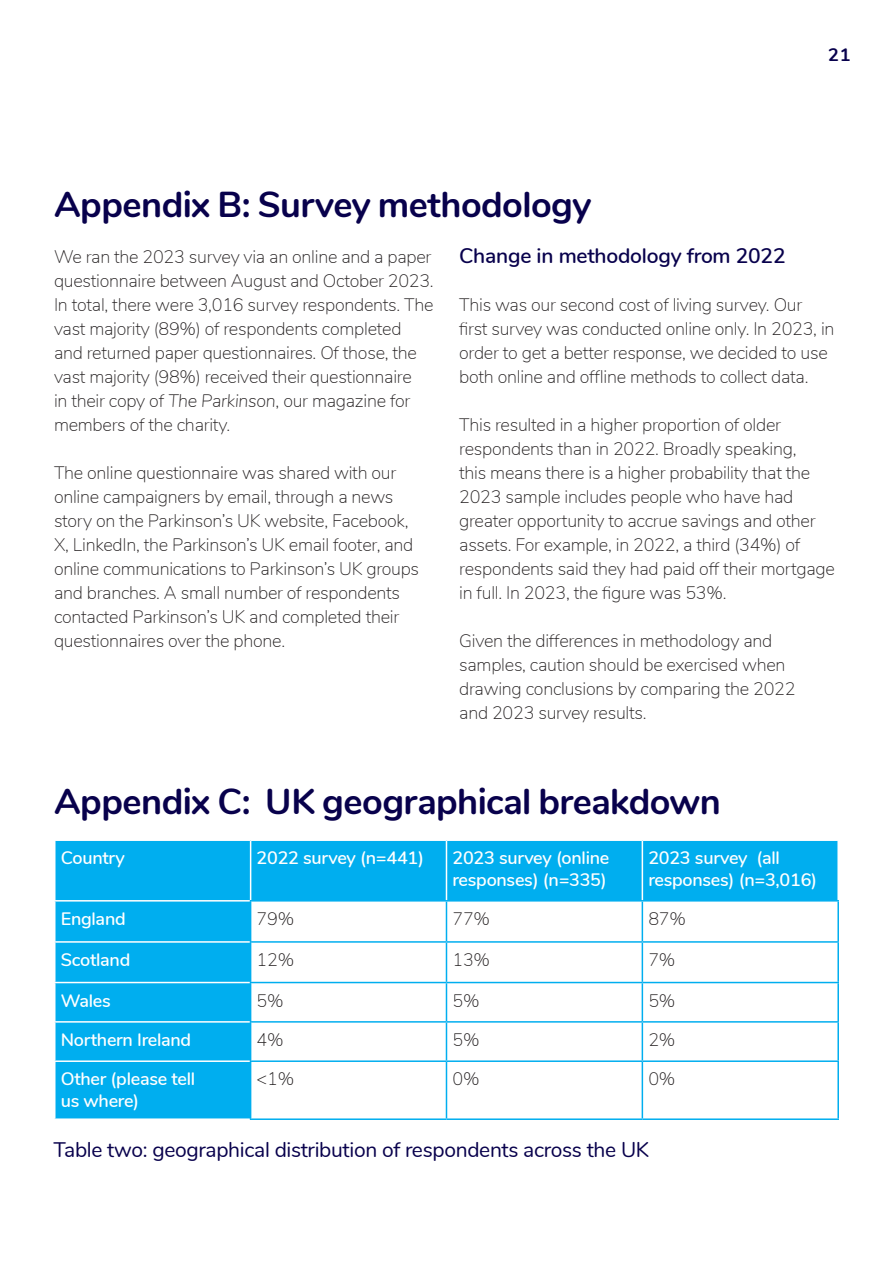
<style>
.page{position:relative;width:893px;height:1263px;background:#fff}
.page>*{position:absolute;margin:0;border:0;box-sizing:border-box;transform-origin:0 0}
.Header_1_Nunito_Regular_18pt{font:700 36px "Nunito";letter-spacing:-.015em;color:#08014c}
.Body_copy{font:21px "Nunito";letter-spacing:-.015em;color:#08014c}
.Body_Copy{font:600 21px "Nunito";letter-spacing:-.01em;color:#08014c}
.Body_copy-2{font:200 18px/24px "Nunito";letter-spacing:-.015em;color:#231f20}
.Body_copy-3{font:600 18px/21.6px "Nunito";letter-spacing:-.015em;color:#fff}
.t1{font:700 18px "Nunito";color:#08014c}
.s1{font-style:italic}
</style>
<div class="page">
<div style="left:56px;top:841px;width:781px;height:59px;background:#00aeef"></div>
<div style="left:56px;top:901px;width:194px;height:217px;background:#00aeef"></div>
<hr style="left:250px;top:841px;width:1px;height:59px;background:#fff">
<hr style="left:446px;top:841px;width:1px;height:59px;background:#fff">
<hr style="left:642px;top:841px;width:1px;height:59px;background:#fff">
<hr style="left:54px;top:1021px;width:196px;height:1px;background:#fff">
<hr style="left:54px;top:1060px;width:196px;height:2px;background:#fff">
<hr style="left:54px;top:982px;width:196px;height:1px;background:#fff">
<hr style="left:54px;top:941px;width:196px;height:2px;background:#fff">
<hr style="left:642px;top:900px;width:197px;height:1px;background:#00aeef">
<hr style="left:837px;top:901px;width:2px;height:40px;background:#00aeef">
<hr style="left:250px;top:1062px;width:1px;height:56px;background:#00aeef">
<hr style="left:250px;top:1118px;width:196px;height:2px;background:#00aeef">
<hr style="left:837px;top:1022px;width:2px;height:38px;background:#00aeef">
<hr style="left:837px;top:983px;width:2px;height:38px;background:#00aeef">
<hr style="left:250px;top:1021px;width:196px;height:1px;background:#00aeef">
<hr style="left:642px;top:1021px;width:197px;height:1px;background:#00aeef">
<hr style="left:642px;top:941px;width:197px;height:2px;background:#00aeef">
<hr style="left:837px;top:943px;width:2px;height:39px;background:#00aeef">
<hr style="left:250px;top:982px;width:196px;height:1px;background:#00aeef">
<hr style="left:642px;top:982px;width:197px;height:1px;background:#00aeef">
<hr style="left:642px;top:1060px;width:197px;height:2px;background:#00aeef">
<hr style="left:837px;top:1062px;width:2px;height:56px;background:#00aeef">
<hr style="left:642px;top:1118px;width:197px;height:2px;background:#00aeef">
<hr style="left:250px;top:943px;width:1px;height:39px;background:#00aeef">
<hr style="left:250px;top:983px;width:1px;height:38px;background:#00aeef">
<hr style="left:250px;top:1022px;width:1px;height:38px;background:#00aeef">
<hr style="left:250px;top:1060px;width:196px;height:2px;background:#00aeef">
<hr style="left:446px;top:900px;width:196px;height:1px;background:#00aeef">
<hr style="left:642px;top:901px;width:1px;height:40px;background:#00aeef">
<hr style="left:250px;top:900px;width:196px;height:1px;background:#00aeef">
<hr style="left:250px;top:901px;width:1px;height:40px;background:#00aeef">
<hr style="left:446px;top:901px;width:1px;height:40px;background:#00aeef">
<hr style="left:250px;top:941px;width:196px;height:2px;background:#00aeef">
<hr style="left:446px;top:941px;width:196px;height:2px;background:#00aeef">
<hr style="left:446px;top:943px;width:1px;height:39px;background:#00aeef">
<hr style="left:642px;top:943px;width:1px;height:39px;background:#00aeef">
<hr style="left:446px;top:982px;width:196px;height:1px;background:#00aeef">
<hr style="left:446px;top:983px;width:1px;height:38px;background:#00aeef">
<hr style="left:642px;top:983px;width:1px;height:38px;background:#00aeef">
<hr style="left:446px;top:1021px;width:196px;height:1px;background:#00aeef">
<hr style="left:446px;top:1022px;width:1px;height:38px;background:#00aeef">
<hr style="left:642px;top:1022px;width:1px;height:38px;background:#00aeef">
<hr style="left:446px;top:1060px;width:196px;height:2px;background:#00aeef">
<hr style="left:446px;top:1062px;width:1px;height:56px;background:#00aeef">
<hr style="left:642px;top:1062px;width:1px;height:56px;background:#00aeef">
<hr style="left:446px;top:1118px;width:196px;height:2px;background:#00aeef">
<p class="Header_1_Nunito_Regular_18pt" style="left:54px;top:178px;width:539px">Appendix B: Survey methodology</p>
<p class="t1" style="left:828px;top:41px;width:24px">21</p>
<p class="Body_copy-2" style="left:54px;top:244px;width:381px">We ran the 2023 survey via an online and a paper questionnaire between August and October 2023.<br>In total, there were 3,016 survey respondents. The vast majority (89%) of respondents completed and returned paper questionnaires. Of those, the vast majority (98%) received their questionnaire<br>in their copy of <span class="s1">The Parkinson</span>, our magazine for members of the charity.</p>
<p class="Body_copy-2" style="left:54px;top:460px;width:367px">The online questionnaire was shared with our online campaigners by email, through a news story on the Parkinson’s UK website, Facebook, X, LinkedIn, the Parkinson’s UK email footer, and online communications to Parkinson’s UK groups and branches. A small number of respondents contacted Parkinson’s UK and completed their questionnaires over the phone.</p>
<p class="Body_Copy" style="left:459px;top:241px;width:328px">Change in methodology from 2022</p>
<p class="Body_copy-2" style="left:459px;top:292px;width:377px">This was our second cost of living survey. Our first survey was conducted online only. In 2023, in order to get a better response, we decided to use both online and offline methods to collect data.</p>
<p class="Body_copy-2" style="left:459px;top:412px;width:377px">This resulted in a higher proportion of older respondents than in 2022. Broadly speaking,<br>this means there is a higher probability that the 2023 sample includes people who have had greater opportunity to accrue savings and other assets. For example, in 2022, a third (34%) of respondents said they had paid off their mortgage in full. In 2023, the figure was 53%.</p>
<p class="Body_copy-2" style="left:459px;top:628px;width:338px">Given the differences in methodology and samples, caution should be exercised when drawing conclusions by comparing the 2022 and 2023 survey results.</p>
<p class="Header_1_Nunito_Regular_18pt" style="left:54px;top:775px;width:668px">Appendix C: UK geographical breakdown</p>
<p class="Body_copy-3" style="left:61px;top:846px;width:65px">Country</p>
<p class="Body_copy-3" style="left:257px;top:846px;width:169px">2022 survey (n=441)</p>
<p class="Body_copy-3" style="left:452px;top:846px;width:158px">2023 survey (online responses) (n=335)</p>
<p class="Body_copy-3" style="left:648px;top:846px;width:170px">2023 survey (all responses) (n=3,016)</p>
<p class="Body_copy-3" style="left:61px;top:907px;width:66px">England</p>
<p class="Body_copy-2" style="left:257px;top:906px;width:39px">79%</p>
<p class="Body_copy-2" style="left:452px;top:906px;width:39px">77%</p>
<p class="Body_copy-2" style="left:648px;top:906px;width:39px">87%</p>
<p class="Body_copy-3" style="left:61px;top:948px;width:71px">Scotland</p>
<p class="Body_copy-2" style="left:257px;top:947px;width:39px">12%</p>
<p class="Body_copy-2" style="left:452px;top:947px;width:39px">13%</p>
<p class="Body_copy-2" style="left:648px;top:947px;width:29px">7%</p>
<p class="Body_copy-3" style="left:61px;top:989px;width:51px">Wales</p>
<p class="Body_copy-2" style="left:257px;top:987px;width:29px">5%</p>
<p class="Body_copy-2" style="left:452px;top:987px;width:29px">5%</p>
<p class="Body_copy-2" style="left:648px;top:987px;width:29px">5%</p>
<p class="Body_copy-3" style="left:61px;top:1028px;width:132px">Northern Ireland</p>
<p class="Body_copy-2" style="left:257px;top:1027px;width:29px">4%</p>
<p class="Body_copy-2" style="left:452px;top:1027px;width:29px">5%</p>
<p class="Body_copy-2" style="left:648px;top:1027px;width:29px">2%</p>
<p class="Body_copy-3" style="left:61px;top:1067px;width:136px">Other (please tell us where)</p>
<p class="Body_copy-2" style="left:257px;top:1066px;width:39px">&lt;1%</p>
<p class="Body_copy-2" style="left:452px;top:1066px;width:29px">0%</p>
<p class="Body_copy-2" style="left:648px;top:1066px;width:29px">0%</p>
<p class="Body_copy" style="left:54px;top:1134px;width:597px">Table two: geographical distribution of respondents across the UK</p>
</div>
